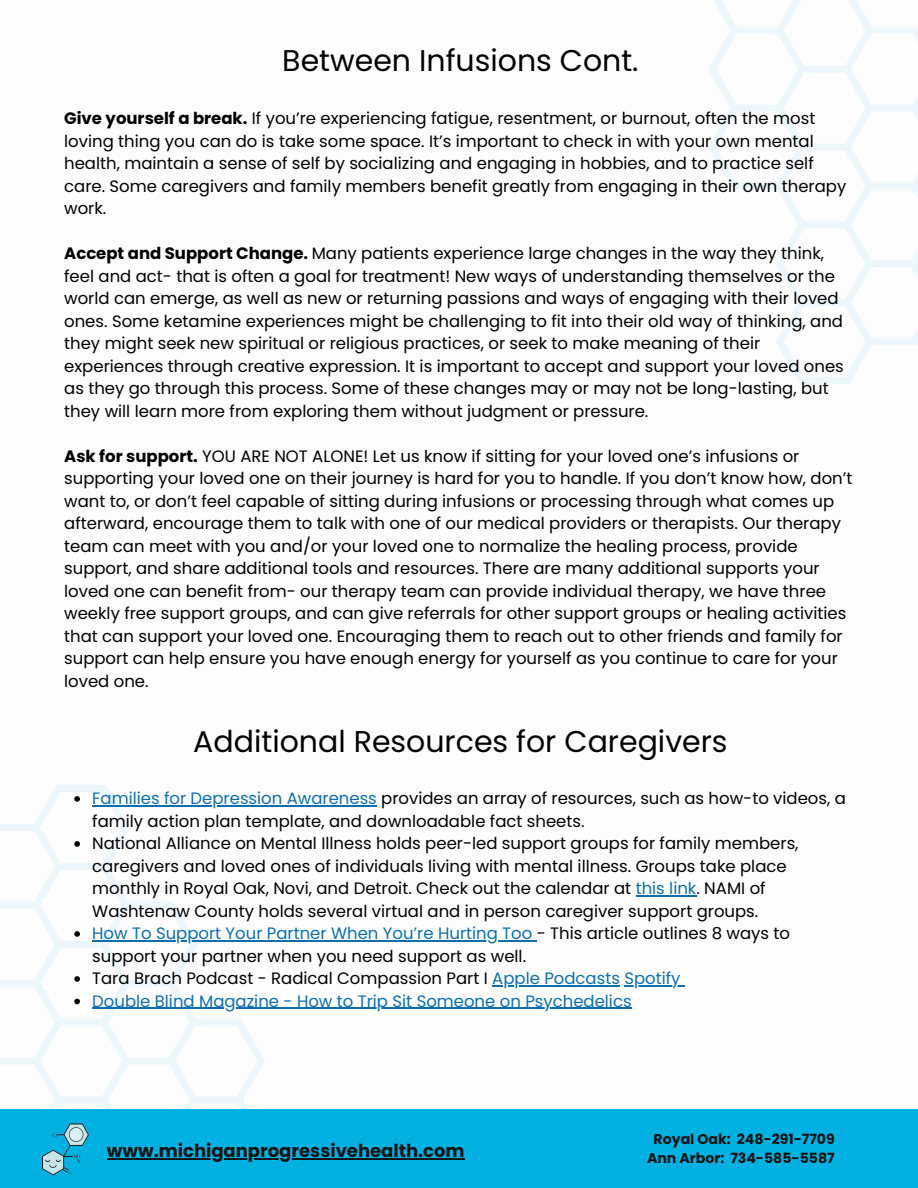
<style>
.page{position:relative;width:918px;height:1188px;background:#fff}
.page>*{position:absolute;margin:0;border:0;box-sizing:border-box;transform-origin:0 0}
.t1{font:30px "Poppins";color:#000}
.t2{font:700 18px "Poppins";color:#121414}
.t3{font:16.5px/22.5px "Poppins";color:#000}
.t4{font:16.5px "Poppins";color:#0d6faf}
.t5{font:700 14.1px "Poppins";color:#121414}
.s1{font-weight:700}
.s2{color:#0d6faf}
</style>
<div class="page">
<svg style="left:0;top:785px;width:265px;height:324px"></svg>
<div style="left:0;top:1109px;width:918px;height:79px;background:#02b1e1"></div>
<img style="left:42px;top:1123px;width:47px;height:53px">
<hr style="left:107px;top:1158px;width:358px;height:1px;background:#121414">
<svg style="left:708px;top:0;width:210px;height:384px"></svg>
<svg style="left:74px;top:796px;width:6px;height:6px"></svg>
<hr style="left:92px;top:805px;width:285px;height:1px;background:#0d6faf">
<svg style="left:74px;top:841px;width:6px;height:6px"></svg>
<hr style="left:636px;top:895px;width:60px;height:1px;background:#0d6faf">
<svg style="left:74px;top:931px;width:6px;height:6px"></svg>
<hr style="left:92px;top:940px;width:440px;height:1px;background:#0d6faf">
<svg style="left:74px;top:976px;width:6px;height:6px"></svg>
<hr style="left:492px;top:985px;width:128px;height:1px;background:#0d6faf">
<hr style="left:624px;top:985px;width:56px;height:1px;background:#0d6faf">
<svg style="left:74px;top:999px;width:6px;height:5px"></svg>
<hr style="left:92px;top:1008px;width:540px;height:1px;background:#0d6faf">
<p class="t1" style="left:282px;top:39px;width:358px">Between Infusions Cont.</p>
<p class="t3" style="left:64px;top:107px;width:784px"><span class="s1">Give yourself a break.</span> If you’re experiencing fatigue, resentment, or burnout, often the most loving thing you can do is take some space. It’s important to check in with your own mental health, maintain a sense of self by socializing and engaging in hobbies, and to practice self care. Some caregivers and family members benefit greatly from engaging in their own therapy work.</p>
<p class="t3" style="left:64px;top:242px;width:781px"><span class="s1">Accept and Support Change.</span> Many patients experience large changes in the way they think, feel and act- that is often a goal for treatment! New ways of understanding themselves or the world can emerge, as well as new or returning passions and ways of engaging with their loved ones. Some ketamine experiences might be challenging to fit into their old way of thinking, and they might seek new spiritual or religious practices, or seek to make meaning of their experiences through creative expression. It is important to accept and support your loved ones as they go through this process. Some of these changes may or may not be long-lasting, but they will learn more from exploring them without judgment or pressure.</p>
<p class="t3" style="left:64px;top:445px;width:790px"><span class="s1">Ask for support.</span> YOU ARE NOT ALONE! Let us know if sitting for your loved one’s infusions or supporting your loved one on their journey is hard for you to handle. If you don’t know how, don’t want to, or don’t feel capable of sitting during infusions or processing through what comes up afterward, encourage them to talk with one of our medical providers or therapists. Our therapy team can meet with you and/or your loved one to normalize the healing process, provide support, and share additional tools and resources. There are many additional supports your loved one can benefit from- our therapy team can provide individual therapy, we have three weekly free support groups, and can give referrals for other support groups or healing activities that can support your loved one. Encouraging them to reach out to other friends and family for support can help ensure you have enough energy for yourself as you continue to care for your loved one.</p>
<p class="t1" style="left:193px;top:720px;width:536px">Additional Resources for Caregivers</p>
<p class="t3" style="left:92px;top:787px;width:755px"><span class="s2">Families for Depression Awareness</span> provides an array of resources, such as how-to videos, a family action plan template, and downloadable fact sheets.</p>
<p class="t3" style="left:92px;top:832px;width:708px">National Alliance on Mental Illness holds peer-led support groups for family members, caregivers and loved ones of individuals living with mental illness. Groups take place monthly in Royal Oak, Novi, and Detroit. Check out the calendar at <span class="s2">this link</span>. NAMI of Washtenaw County holds several virtual and in person caregiver support groups.</p>
<p class="t3" style="left:92px;top:922px;width:699px"><span class="s2">How To Support Your Partner When You’re Hurting Too</span> - This article outlines 8 ways to support your partner when you need support as well.</p>
<p class="t3" style="left:92px;top:967px;width:590px">Tara Brach Podcast - Radical Compassion Part I <span class="s2">Apple Podcasts Spotify</span></p>
<p class="t4" style="left:92px;top:989px;width:541px">Double Blind Magazine - How to Trip Sit Someone on Psychedelics</p>
<p class="t5" style="left:654px;top:1129px;width:183px">Royal Oak: 248-291-7709</p>
<p class="t2" style="left:107px;top:1138px;width:359px">www.michiganprogressivehealth.com</p>
<p class="t5" style="left:647px;top:1148px;width:189px">Ann Arbor: 734-585-5587</p>
</div>
